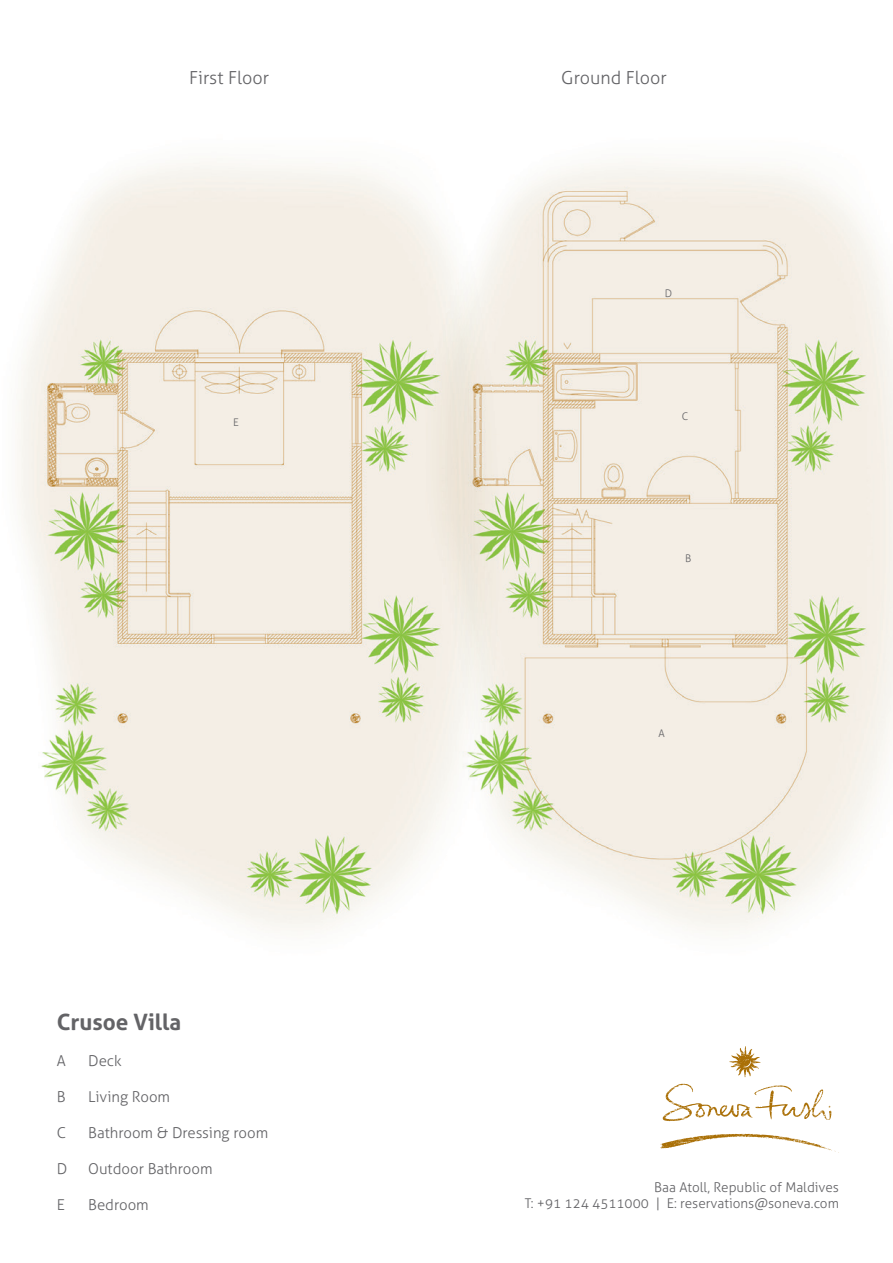
<style>
.page{position:relative;width:893px;height:1263px;background:#fff}
.page>*{position:absolute;margin:0;border:0;box-sizing:border-box;transform-origin:0 0}
.t1{font:700 22.5px "Aller";color:#636366}
.t2{font:300 18px "Aller";color:#636366}
.t3{font:300 15px "Aller";color:#636366}
.t4{font:300 13.5px "Aller";color:#636366}
.t5{font:300 10.5px "Aller";color:#636366}
</style>
<div class="page">
<img style="left:17px;top:162px;width:383px;height:769px">
<svg style="left:662px;top:1083px;width:170px;height:38px"></svg>
<svg style="left:660px;top:1134px;width:179px;height:19px"></svg>
<svg style="left:729px;top:1046px;width:31px;height:31px"></svg>
<img style="left:400px;top:162px;width:493px;height:769px">
<p class="t2" style="left:189px;top:67px;width:81px">First Floor</p>
<p class="t5" style="left:233px;top:416px;width:7px">E</p>
<p class="t1" style="left:57px;top:1008px;width:126px">Crusoe Villa</p>
<p class="t3" style="left:88px;top:1052px;width:35px">Deck</p>
<p class="t3" style="left:57px;top:1052px;width:11px">A</p>
<p class="t3" style="left:57px;top:1088px;width:10px">B</p>
<p class="t3" style="left:88px;top:1088px;width:83px">Living Room</p>
<p class="t3" style="left:57px;top:1124px;width:11px">C</p>
<p class="t3" style="left:88px;top:1124px;width:182px">Bathroom &amp; Dressing room</p>
<p class="t3" style="left:57px;top:1160px;width:12px">D</p>
<p class="t3" style="left:88px;top:1160px;width:126px">Outdoor Bathroom</p>
<p class="t3" style="left:57px;top:1196px;width:10px">E</p>
<p class="t3" style="left:88px;top:1196px;width:62px">Bedroom</p>
<p class="t2" style="left:561px;top:67px;width:107px">Ground Floor</p>
<p class="t5" style="left:665px;top:287px;width:9px">D</p>
<p class="t5" style="left:682px;top:410px;width:8px">C</p>
<p class="t5" style="left:685px;top:552px;width:8px">B</p>
<p class="t5" style="left:658px;top:727px;width:8px">A</p>
<p class="t4" style="left:654px;top:1179px;width:186px">Baa Atoll, Republic of Maldives</p>
<p class="t4" style="left:667px;top:1195px;width:174px">:E reservations@soneva.com</p>
<p class="t4" style="left:656px;top:1195px;width:6px">|</p>
<p class="t4" style="left:525px;top:1195px;width:126px">:T +91 124 4511000</p>
</div>
